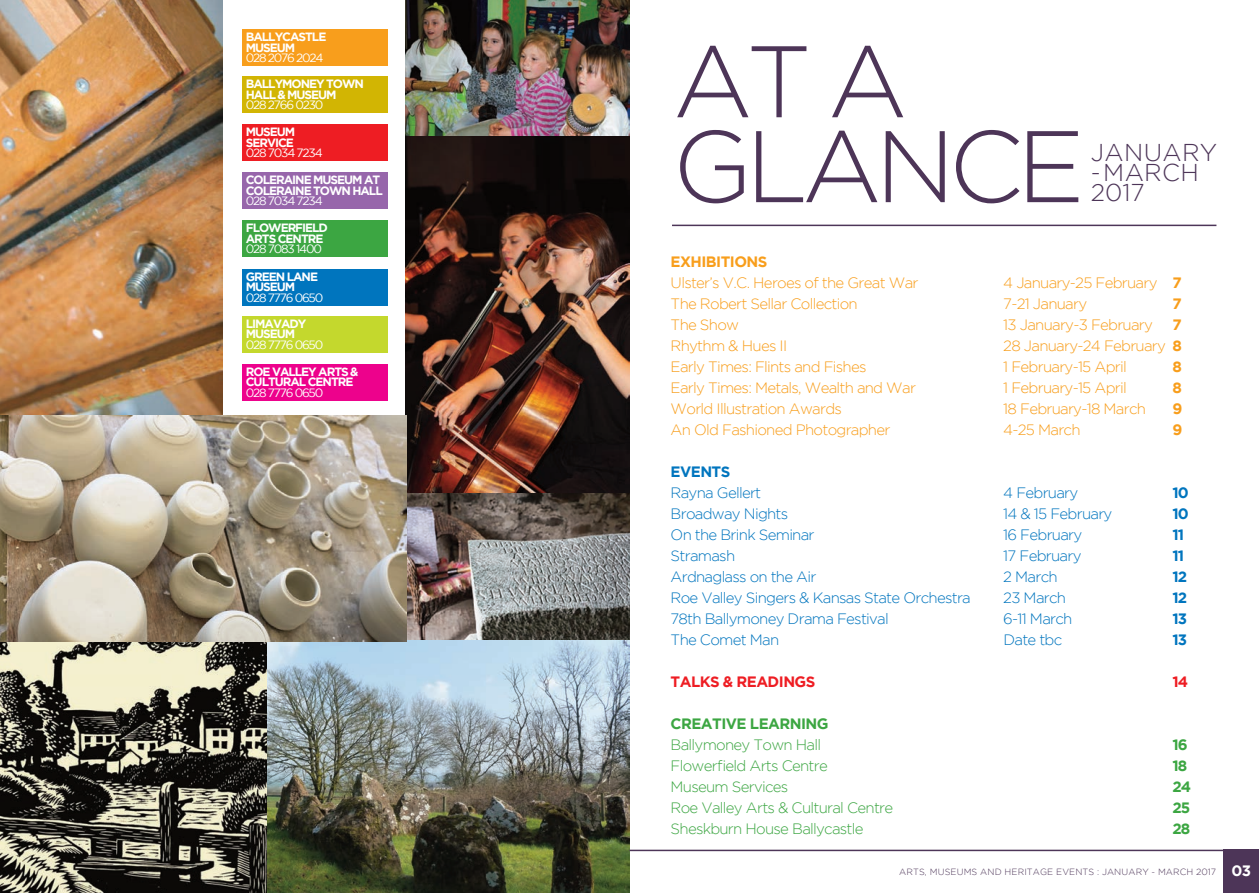
<style>
.page{position:relative;width:1259px;height:893px;background:#fff}
.page>*{position:absolute;margin:0;border:0;box-sizing:border-box;transform-origin:0 0}
.t1{font:300 101.4px/84.9px "Gotham";letter-spacing:-.065em;color:#4d3558}
.t2{font:300 24.3px/20.1px "Gotham";letter-spacing:.015em;color:#4d3558}
.t3{font:300 15px "Gotham";letter-spacing:-.045em;color:#f89e1c}
.t4{font:300 15px "Gotham";letter-spacing:-.045em;color:#0075be}
.t5{font:300 15px "Gotham";letter-spacing:-.045em;color:#3ca642}
.t6{font:700 15px "Gotham";letter-spacing:-.035em;color:#3ca642}
.t7{font:700 15px "Gotham";letter-spacing:-.05em;color:#0075be}
.t8{font:700 15px "Gotham";letter-spacing:-.035em;color:#f89e1c}
.t9{font:700 15px "Gotham";letter-spacing:-.035em;color:#ee1d23}
.t10{font:700 12px/10.5px "Gotham";letter-spacing:-.085em;color:#fff}
.t11{font:12px "Gotham";letter-spacing:-.1em;color:#fff}
.t12{font:300 9px "Gotham";letter-spacing:.015em;color:#4d3558}
.s1{font-weight:700}
.s2{font-weight:700;font-size:15px;color:#fff}
</style>
<div class="page">
<div style="left:242px;top:29px;width:146px;height:37px;background:#f89e1c"></div>
<div style="left:242px;top:77px;width:146px;height:36px;background:#d2b503"></div>
<div style="left:242px;top:124px;width:146px;height:37px;background:#ee1d23"></div>
<div style="left:242px;top:172px;width:146px;height:37px;background:#9766ab"></div>
<div style="left:242px;top:221px;width:146px;height:36px;background:#3ca642"></div>
<div style="left:242px;top:269px;width:146px;height:37px;background:#0075be"></div>
<div style="left:242px;top:316px;width:146px;height:37px;background:#c4d82d"></div>
<div style="left:242px;top:364px;width:146px;height:37px;background:#ed028c"></div>
<img style="left:0;top:0;width:222px;height:416px">
<img style="left:407px;top:493px;width:222px;height:148px">
<img style="left:405px;top:135px;width:224px;height:357px">
<img style="left:405px;top:0;width:224px;height:135px">
<img style="left:0;top:641px;width:267px;height:252px">
<img style="left:267px;top:641px;width:362px;height:252px">
<img style="left:0;top:416px;width:406px;height:225px">
<hr style="left:672px;top:225px;width:544px;height:1px;background:#4d3558">
<hr style="left:629px;top:850px;width:630px;height:1px;background:#4d3558">
<div style="left:1223px;top:850px;width:36px;height:43px;background:#4d3558"></div>
<p class="t10" style="left:246px;top:32px;width:82px">BALLYCASTLE<br>MUSEUM</p>
<p class="t11" style="left:246px;top:53px;width:79px">028 2076 2024</p>
<p class="t10" style="left:246px;top:80px;width:120px">BALLYMONEY TOWN<br>HALL &amp; MUSEUM</p>
<p class="t11" style="left:246px;top:101px;width:79px">028 2766 0230</p>
<p class="t10" style="left:246px;top:127px;width:51px">MUSEUM<br>SERVICE</p>
<p class="t11" style="left:246px;top:148px;width:79px">028 7034 7234</p>
<p class="t10" style="left:246px;top:175px;width:138px">COLERAINE MUSEUM AT<br>COLERAINE TOWN HALL</p>
<p class="t11" style="left:246px;top:196px;width:79px">028 7034 7234</p>
<p class="t10" style="left:246px;top:224px;width:84px">FLOWERFIELD<br>ARTS CENTRE</p>
<p class="t11" style="left:246px;top:245px;width:78px">028 7083 1400</p>
<p class="t10" style="left:246px;top:272px;width:74px">GREEN LANE<br>MUSEUM</p>
<p class="t11" style="left:246px;top:293px;width:79px">028 7776 0650</p>
<p class="t10" style="left:246px;top:319px;width:62px">LIMAVADY<br>MUSEUM</p>
<p class="t11" style="left:246px;top:340px;width:79px">028 7776 0650</p>
<p class="t10" style="left:246px;top:367px;width:114px">ROE VALLEY ARTS &amp;<br>CULTURAL CENTRE</p>
<p class="t11" style="left:246px;top:388px;width:79px">028 7776 0650</p>
<h1 class="t1" style="left:673px;top:46px;width:413px">at a glance</h1>
<h2 class="t2" style="left:1090px;top:144px;width:128px">january -march<br>2017</h2>
<p class="t8" style="left:670px;top:256px;width:98px">EXHIBITIONS</p>
<p class="t3" style="left:670px;top:277px;width:249px">ulster’s v.c. heroes of the great War</p>
<p class="t3" style="left:1003px;top:277px;width:180px">4 january-25 February <span class="s1">7</span></p>
<p class="t3" style="left:670px;top:298px;width:189px">the robert sellar collection</p>
<p class="t3" style="left:1003px;top:298px;width:85px">7-21 january</p>
<p class="t8" style="left:1172px;top:298px;width:11px">7</p>
<p class="t3" style="left:670px;top:319px;width:70px">the show</p>
<p class="t3" style="left:1003px;top:319px;width:151px">13 january-3 February</p>
<p class="t8" style="left:1172px;top:319px;width:11px">7</p>
<p class="t3" style="left:670px;top:340px;width:118px">rhythm &amp; hues ii</p>
<p class="t3" style="left:1003px;top:340px;width:180px">28 january-24 February <span class="s1">8</span></p>
<p class="t3" style="left:670px;top:361px;width:197px">early times: Flints and Fishes</p>
<p class="t3" style="left:1003px;top:361px;width:125px">1 February-15 april</p>
<p class="t8" style="left:1172px;top:361px;width:11px">8</p>
<p class="t3" style="left:670px;top:382px;width:247px">early times: metals, Wealth and War</p>
<p class="t3" style="left:1003px;top:382px;width:125px">1 February-15 april</p>
<p class="t8" style="left:1172px;top:382px;width:11px">8</p>
<p class="t3" style="left:670px;top:403px;width:173px">World illustration awards</p>
<p class="t3" style="left:1003px;top:403px;width:144px">18 February-18 march</p>
<p class="t8" style="left:1172px;top:403px;width:11px">9</p>
<p class="t3" style="left:670px;top:424px;width:221px">an Old Fashioned Photographer</p>
<p class="t3" style="left:1003px;top:424px;width:79px">4-25 march</p>
<p class="t8" style="left:1172px;top:424px;width:11px">9</p>
<p class="t7" style="left:670px;top:466px;width:61px">EVENTS</p>
<p class="t4" style="left:670px;top:487px;width:92px">rayna gellert</p>
<p class="t4" style="left:1003px;top:487px;width:77px">4 February</p>
<p class="t7" style="left:1172px;top:487px;width:18px">10</p>
<p class="t4" style="left:670px;top:508px;width:119px">Broadway nights</p>
<p class="t4" style="left:1003px;top:508px;width:111px">14 &amp; 15 February</p>
<p class="t7" style="left:1172px;top:508px;width:18px">10</p>
<p class="t4" style="left:670px;top:529px;width:146px">On the Brink seminar</p>
<p class="t4" style="left:1003px;top:529px;width:80px">16 February</p>
<p class="t7" style="left:1172px;top:529px;width:13px">11</p>
<p class="t4" style="left:670px;top:550px;width:66px">stramash</p>
<p class="t4" style="left:1003px;top:550px;width:80px">17 February</p>
<p class="t7" style="left:1172px;top:550px;width:13px">11</p>
<p class="t4" style="left:670px;top:571px;width:147px">ardnaglass on the air</p>
<p class="t4" style="left:1003px;top:571px;width:56px">2 march</p>
<p class="t7" style="left:1172px;top:571px;width:16px">12</p>
<p class="t4" style="left:670px;top:592px;width:302px">roe valley singers &amp; Kansas state Orchestra</p>
<p class="t4" style="left:1003px;top:592px;width:64px">23 march</p>
<p class="t7" style="left:1172px;top:592px;width:16px">12</p>
<p class="t4" style="left:670px;top:613px;width:220px">78th Ballymoney Drama Festival</p>
<p class="t4" style="left:1003px;top:613px;width:71px">6-11 march</p>
<p class="t7" style="left:1172px;top:613px;width:16px">13</p>
<p class="t4" style="left:670px;top:634px;width:110px">the comet man</p>
<p class="t4" style="left:1003px;top:634px;width:60px">Date tbc</p>
<p class="t7" style="left:1172px;top:634px;width:16px">13</p>
<p class="t9" style="left:670px;top:676px;width:146px">TALKS &amp; READINGS</p>
<p class="t9" style="left:1172px;top:676px;width:17px">14</p>
<p class="t6" style="left:670px;top:718px;width:160px">CREATIVE LEARNING</p>
<p class="t5" style="left:670px;top:739px;width:152px">Ballymoney town hall</p>
<p class="t6" style="left:1172px;top:739px;width:17px">16</p>
<p class="t5" style="left:670px;top:760px;width:159px">Flowerfield arts centre</p>
<p class="t6" style="left:1172px;top:760px;width:17px">18</p>
<p class="t5" style="left:670px;top:781px;width:119px">museum services</p>
<p class="t6" style="left:1172px;top:781px;width:20px">24</p>
<p class="t5" style="left:670px;top:802px;width:224px">roe valley arts &amp; cultural centre</p>
<p class="t6" style="left:1172px;top:802px;width:20px">25</p>
<p class="t5" style="left:670px;top:823px;width:194px">sheskburn house Ballycastle</p>
<p class="t6" style="left:1172px;top:823px;width:20px">28</p>
<p class="t12" style="left:899px;top:869px;width:353px">arts, museums anD heritage events : january - march 2017 <span class="s2">03</span></p>
</div>
